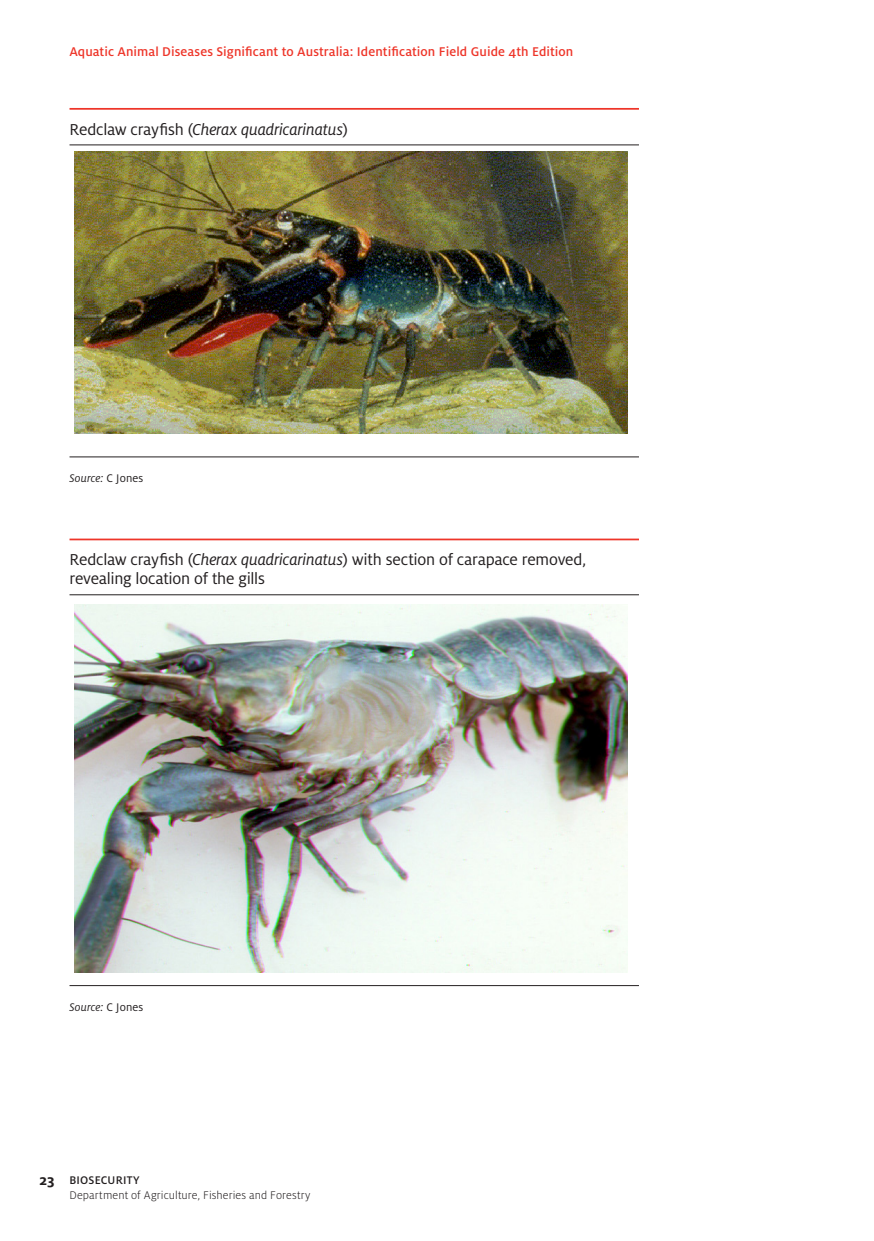
<style>
.page{position:relative;width:874px;height:1241px;background:#fff}
.page>*{position:absolute;margin:0;border:0;box-sizing:border-box;transform-origin:0 0}
.Table_Title_NO_NUMBE{font:17.5px/19.2px "Milo Pro";letter-spacing:-.015em;color:#231f20}
.Table_Title_NO_NUMBE-2{font:italic 17.5px "Milo Pro";letter-spacing:-.015em;color:#231f20}
.t1{font:500 14px "Milo Pro";letter-spacing:.005em;color:#ee3529}
.t2{font:300 12.25px/14.7px "Milo Pro";letter-spacing:.01em;color:#231f20}
.Foot_Note_Heading{font:italic 12.25px "Milo Pro";letter-spacing:.01em;color:#231f20}
.s1{font-style:normal}
.s2{font-style:italic}
.s3{font-weight:700;font-size:15.75px}
.s4{font-weight:500}
</style>
<div class="page">
<hr style="left:69px;top:108px;width:569px;height:2px;background:#ee3529">
<hr style="left:69px;top:144px;width:569px;height:1px;background:#231f20">
<hr style="left:69px;top:456px;width:569px;height:1px;background:#231f20">
<img style="left:74px;top:151px;width:553px;height:282px">
<hr style="left:69px;top:538px;width:569px;height:2px;background:#ee3529">
<hr style="left:69px;top:594px;width:569px;height:1px;background:#231f20">
<hr style="left:69px;top:984px;width:569px;height:1px;background:#231f20">
<img style="left:74px;top:604px;width:553px;height:368px">
<p class="t1" style="left:69px;top:44px;width:505px">Aquatic Animal Diseases Significant to Australia: Identification Field Guide 4th Edition</p>
<p class="Table_Title_NO_NUMBE-2" style="left:69px;top:119px;width:280px"><span class="s1">Redclaw crayfish (</span>Cherax quadricarinatus<span class="s1">)</span></p>
<p class="Foot_Note_Heading" style="left:69px;top:471px;width:75px">Source: <span class="s1">C Jones</span></p>
<p class="Table_Title_NO_NUMBE" style="left:69px;top:550px;width:518px">Redclaw crayfish (<span class="s2">Cherax quadricarinatus</span>) with section of carapace removed, revealing location of the gills</p>
<p class="Foot_Note_Heading" style="left:69px;top:1000px;width:75px">Source: <span class="s1">C Jones</span></p>
<p class="t2" style="left:69px;top:1173px;width:242px;text-indent:-30px"><span class="s3">23</span> <span class="s4">BIOSECURITY<br></span>Department of Agriculture, Fisheries and Forestry</p>
</div>
